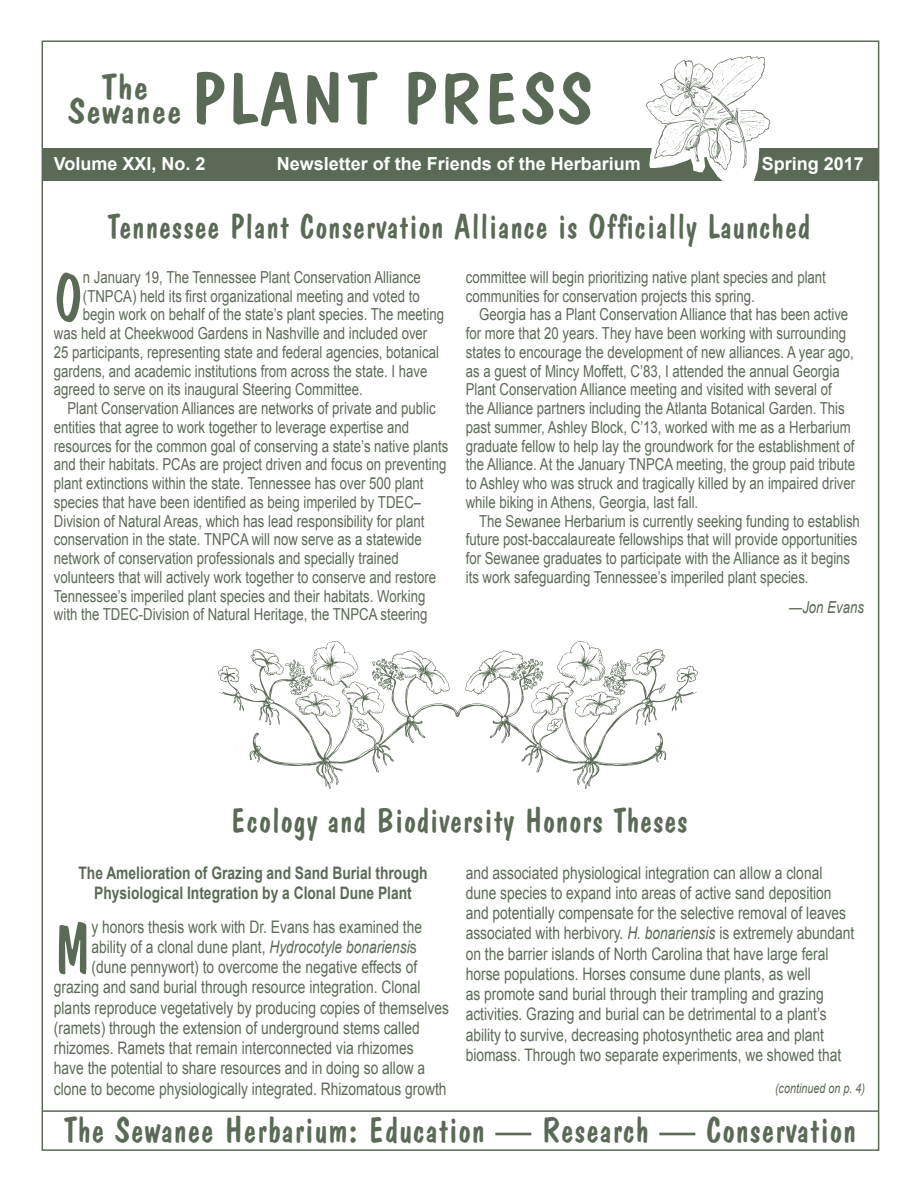
<style>
.page{position:relative;width:918px;height:1188px;background:#fff}
.page>*{position:absolute;margin:0;border:0;box-sizing:border-box;transform-origin:0 0}
.text-no_indent{font:72.45px "Dom Casual";color:#5b6a57;scale:.8 1}
.t1{font:72px "Dom Casual";color:#5b6a57;scale:1.15 1}
.text-no_indent-2{font:67.65px "Dom Casual";color:#5b6a57;scale:.8 1}
.t2{font:36px "Dom Casual";color:#5b6a57}
.t3{font:36px "Dom Casual";color:#5b6a57;scale:1.15 1}
.heading{font:34.5px "Dom Casual";color:#5b6a57}
.t4{font:700 18px "Arial";color:#fff}
.text-no_indent-3{font:17.25px/20.2px "Arial";color:#5b6a57;scale:.8 1}
.text-no_indent-4{font:700 17.25px/20.2px "Arial";color:#5b6a57;text-align:center;scale:.8 1}
.text{font:16.5px/18.8px "Arial";color:#5b6a57;scale:.8 1}
.text-no_indent-5{font:16.5px "Arial";color:#5b6a57;scale:.8 1}
.author{font:italic 16.5px "Arial";color:#5b6a57;scale:.8 1}
.t5{font:italic 13.5px "Arial";color:#5b6a57;scale:.8 1}
.s1{font-style:italic}
</style>
<div class="page">
<div style="left:42px;top:148px;width:837px;height:33px;background:#5b6a57"></div>
<hr style="left:42px;top:1110px;width:837px;height:2px;background:#5b6a57">
<svg style="left:716px;top:174px;width:40px;height:7px"></svg>
<img style="left:646px;top:56px;width:124px;height:118px">
<img style="left:218px;top:641px;width:234px;height:148px">
<img style="left:452px;top:640px;width:246px;height:149px">
<h3 class="t3" style="left:101px;top:65px;width:43px">The</h3>
<h3 class="t3" style="left:68px;top:89px;width:101px">Sewanee</h3>
<h2 class="t1" style="left:190px;top:56px;width:353px">PLANT PRESS</h2>
<p class="t4" style="left:54px;top:154px;width:153px">Volume XXI, No. 2</p>
<p class="t4" style="left:277px;top:154px;width:366px">Newsletter of the Friends of the Herbarium</p>
<p class="t4" style="left:762px;top:154px;width:104px">Spring 2017</p>
<p class="heading" style="left:107px;top:206px;width:705px">Tennessee Plant Conservation Alliance is Officially Launched</p>
<p class="text-no_indent-2" style="left:54px;top:258px;width:38px">O</p>
<p class="text-no_indent-5" style="left:83px;top:268px;width:424px">n January 19, The Tennessee Plant Conservation Alliance</p>
<p class="text" style="left:466px;top:268px;width:452px">committee will begin prioritizing native plant species and plant communities for conservation projects this spring.</p>
<p class="text" style="left:466px;top:305px;width:488px;text-indent:14px">Georgia has a Plant Conservation Alliance that has been active for more that 20 years. They have been working with surrounding states to encourage the development of new alliances. A year ago, as a guest of Mincy Moffett, C’83, I attended the annual Georgia Plant Conservation Alliance meeting and visited with several of<br>the Alliance partners including the Atlanta Botanical Garden. This past summer, Ashley Block, C’13, worked with me as a Herbarium graduate fellow to help lay the groundwork for the establishment of the Alliance. At the January TNPCA meeting, the group paid tribute to Ashley who was struck and tragically killed by an impaired driver while biking in Athens, Georgia, last fall.</p>
<p class="text" style="left:466px;top:512px;width:494px;text-indent:14px">The Sewanee Herbarium is currently seeking funding to establish future post-baccalaureate fellowships that will provide opportunities for Sewanee graduates to participate with the Alliance as it begins its work safeguarding Tennessee’s imperiled plant species.</p>
<p class="author" style="left:789px;top:597px;width:95px">—Jon Evans</p>
<p class="text-no_indent-5" style="left:83px;top:287px;width:422px">(TNPCA) held its first organizational meeting and voted to</p>
<p class="text-no_indent-5" style="left:83px;top:305px;width:453px">begin work on behalf of the state’s plant species. The meeting</p>
<p class="text-no_indent-5" style="left:54px;top:324px;width:468px">was held at Cheekwood Gardens in Nashville and included over</p>
<p class="text-no_indent-5" style="left:54px;top:343px;width:483px">25 participants, representing state and federal agencies, botanical</p>
<p class="text-no_indent-5" style="left:54px;top:362px;width:468px">gardens, and academic institutions from across the state. I have</p>
<p class="text-no_indent-5" style="left:54px;top:380px;width:388px">agreed to serve on its inaugural Steering Committee.</p>
<p class="text" style="left:54px;top:399px;width:495px;text-indent:14px">Plant Conservation Alliances are networks of private and public entities that agree to work together to leverage expertise and resources for the common goal of conserving a state’s native plants and their habitats. PCAs are project driven and focus on preventing plant extinctions within the state. Tennessee has over 500 plant species that have been identified as being imperiled by TDEC– Division of Natural Areas, which has lead responsibility for plant conservation in the state. TNPCA will now serve as a statewide network of conservation professionals and specially trained volunteers that will actively work together to conserve and restore Tennessee’s imperiled plant species and their habitats. Working with the TDEC-Division of Natural Heritage, the TNPCA steering</p>
<p class="heading" style="left:231px;top:800px;width:459px">Ecology and Biodiversity Honors Theses</p>
<p class="text-no_indent-4" style="left:79px;top:863px;width:438px">The Amelioration of Grazing and Sand Burial through<br>Physiological Integration by a Clonal Dune Plant</p>
<p class="text-no_indent" style="left:54px;top:906px;width:48px">M</p>
<p class="text-no_indent-3" style="left:91px;top:917px;width:415px">y honors thesis work with Dr. Evans has examined the</p>
<p class="text-no_indent-3" style="left:466px;top:863px;width:487px">and associated physiological integration can allow a clonal dune species to expand into areas of active sand deposition and potentially compensate for the selective removal of leaves associated with herbivory. <span class="s1">H. bonariensis</span> is extremely abundant on the barrier islands of North Carolina that have large feral horse populations. Horses consume dune plants, as well<br>as promote sand burial through their trampling and grazing activities. Grazing and burial can be detrimental to a plant’s ability to survive, decreasing photosynthetic area and plant biomass. Through two separate experiments, we showed that</p>
<p class="text-no_indent-3" style="left:91px;top:937px;width:408px">ability of a clonal dune plant, <span class="s1">Hydrocotyle bonariensi</span>s</p>
<p class="text-no_indent-3" style="left:91px;top:957px;width:409px">(dune pennywort) to overcome the negative effects of</p>
<p class="text-no_indent-3" style="left:54px;top:977px;width:460px">grazing and sand burial through resource integration. Clonal</p>
<p class="text-no_indent-3" style="left:54px;top:998px;width:495px">plants reproduce vegetatively by producing copies of themselves</p>
<p class="text-no_indent-3" style="left:54px;top:1018px;width:459px">(ramets) through the extension of underground stems called</p>
<p class="text-no_indent-3" style="left:54px;top:1038px;width:451px">rhizomes. Ramets that remain interconnected via rhizomes</p>
<p class="text-no_indent-3" style="left:54px;top:1058px;width:466px">have the potential to share resources and in doing so allow a</p>
<p class="text-no_indent-3" style="left:54px;top:1079px;width:492px">clone to become physiologically integrated. Rhizomatous growth</p>
<p class="t5" style="left:775px;top:1081px;width:114px">(continued on p. 4)</p>
<h3 class="t2" style="left:63px;top:1109px;width:795px">The Sewanee Herbarium: Education — Research — Conservation</h3>
</div>
